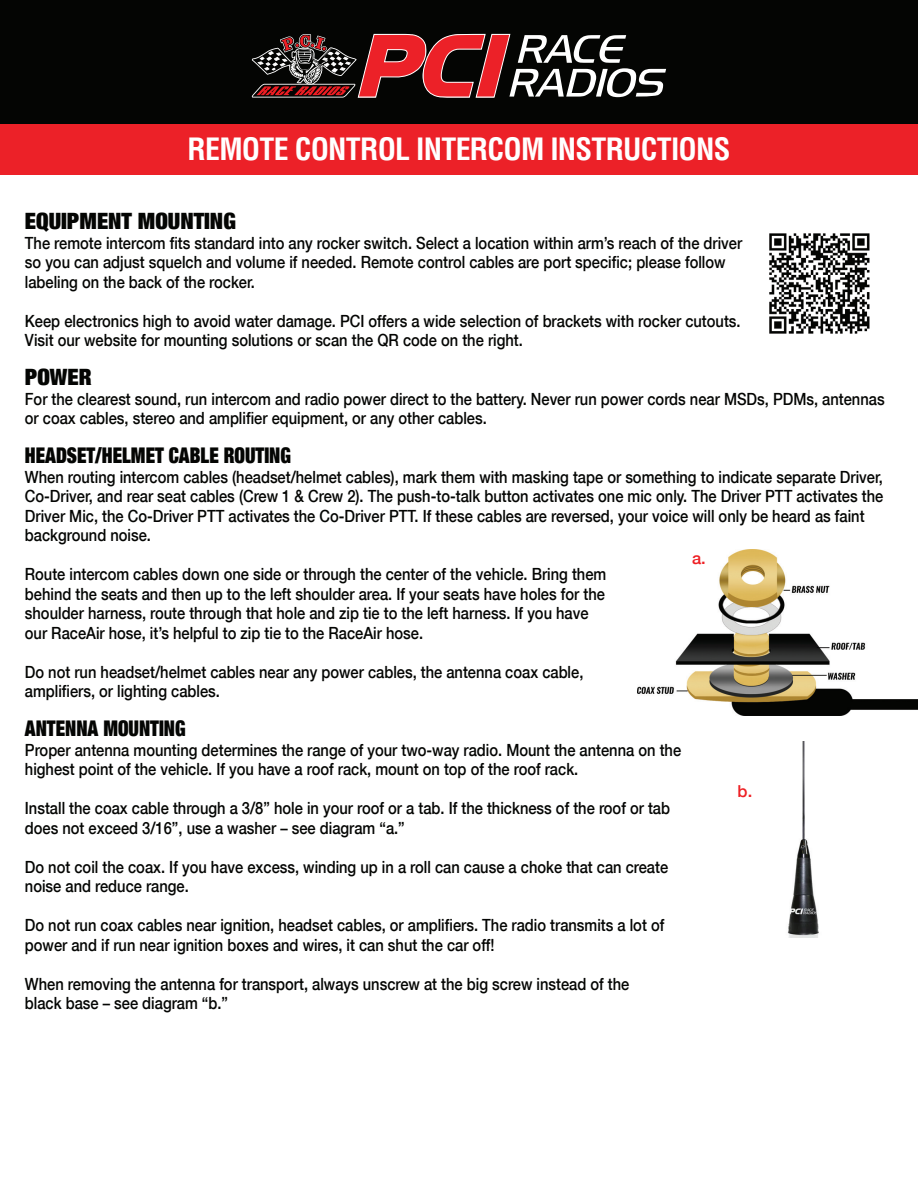
<style>
.page{position:relative;width:918px;height:1188px;background:#fff}
.page>*{position:absolute;margin:0;border:0;box-sizing:border-box;transform-origin:0 0}
.t1{font:700 condensed 30px "Helvetica LT Std";letter-spacing:-.025em;color:#fff}
.t2{font:900 condensed 22.5px "Helvetica Neue LT Com";color:#040503}
.t3{font:900 condensed 21.6px "Helvetica Neue LT Com";color:#040503;scale:.88 1}
.t4{font:500 16.8px/19.5px "Helvetica Neue LT Com";color:#040503;scale:.88 1}
.t5{font:500 16.5px "Helvetica Neue LT Com";color:#ee1f23}
</style>
<div class="page">
<div style="left:0;top:111px;width:918px;height:63px;background:#ec2128"></div>
<div style="left:0;top:0;width:918px;height:123px;background:#040503"></div>
<svg style="left:252px;top:33px;width:414px;height:65px"></svg>
<img style="left:787px;top:741px;width:32px;height:197px">
<img style="left:637px;top:549px;width:281px;height:167px">
<img style="left:769px;top:233px;width:101px;height:101px">
<h1 class="t1" style="left:188px;top:130px;width:544px">REMOTE CONTROL INTERCOM INSTRUCTIONS</h1>
<h2 class="t2" style="left:25px;top:207px;width:212px">EQUIPMENT MOUNTING</h2>
<p class="t4" style="left:25px;top:233px;width:817px">The remote intercom fits standard into any rocker switch. Select a location within arm’s reach of the driver so you can adjust squelch and volume if needed. Remote control cables are port specific; please follow labeling on the back of the rocker.</p>
<p class="t4" style="left:25px;top:311px;width:815px">Keep electronics high to avoid water damage. PCI offers a wide selection of brackets with rocker cutouts.<br>Visit our website for mounting solutions or scan the QR code on the right.</p>
<h2 class="t2" style="left:25px;top:363px;width:68px">POWER</h2>
<p class="t4" style="left:25px;top:389px;width:978px">For the clearest sound, run intercom and radio power direct to the battery. Never run power cords near MSDs, PDMs, antennas or coax cables, stereo and amplifier equipment, or any other cables.</p>
<p class="t3" style="left:25px;top:442px;width:304px">HEADSET/HELMET CABLE ROUTING</p>
<p class="t4" style="left:25px;top:467px;width:977px">When routing intercom cables (headset/helmet cables), mark them with masking tape or something to indicate separate Driver, Co-Driver, and rear seat cables (Crew 1 &amp; Crew 2). The push-to-talk button activates one mic only. The Driver PTT activates the Driver Mic, the Co-Driver PTT activates the Co-Driver PTT. If these cables are reversed, your voice will only be heard as faint background noise.</p>
<p class="t4" style="left:25px;top:565px;width:662px">Route intercom cables down one side or through the center of the vehicle. Bring them behind the seats and then up to the left shoulder area. If your seats have holes for the shoulder harness, route through that hole and zip tie to the left harness. If you have our RaceAir hose, it’s helpful to zip tie to the RaceAir hose.</p>
<p class="t4" style="left:25px;top:662px;width:636px">Do not run headset/helmet cables near any power cables, the antenna coax cable, amplifiers, or lighting cables.</p>
<p class="t3" style="left:25px;top:715px;width:184px">ANTENNA MOUNTING</p>
<p class="t4" style="left:25px;top:740px;width:747px">Proper antenna mounting determines the range of your two-way radio. Mount the antenna on the highest point of the vehicle. If you have a roof rack, mount on top of the roof rack.</p>
<p class="t4" style="left:25px;top:799px;width:735px">Install the coax cable through a 3/8” hole in your roof or a tab. If the thickness of the roof or tab does not exceed 3/16”, use a washer – see diagram “a.”</p>
<p class="t4" style="left:25px;top:857px;width:733px">Do not coil the coax. If you have excess, winding up in a roll can cause a choke that can create noise and reduce range.</p>
<p class="t4" style="left:25px;top:916px;width:728px">Do not run coax cables near ignition, headset cables, or amplifiers. The radio transmits a lot of power and if run near ignition boxes and wires, it can shut the car off!</p>
<p class="t4" style="left:25px;top:974px;width:689px">When removing the antenna for transport, always unscrew at the big screw instead of the black base – see diagram “b.”</p>
<p class="t5" style="left:692px;top:549px;width:15px">a.</p>
<p class="t5" style="left:738px;top:781px;width:16px">b.</p>
</div>
